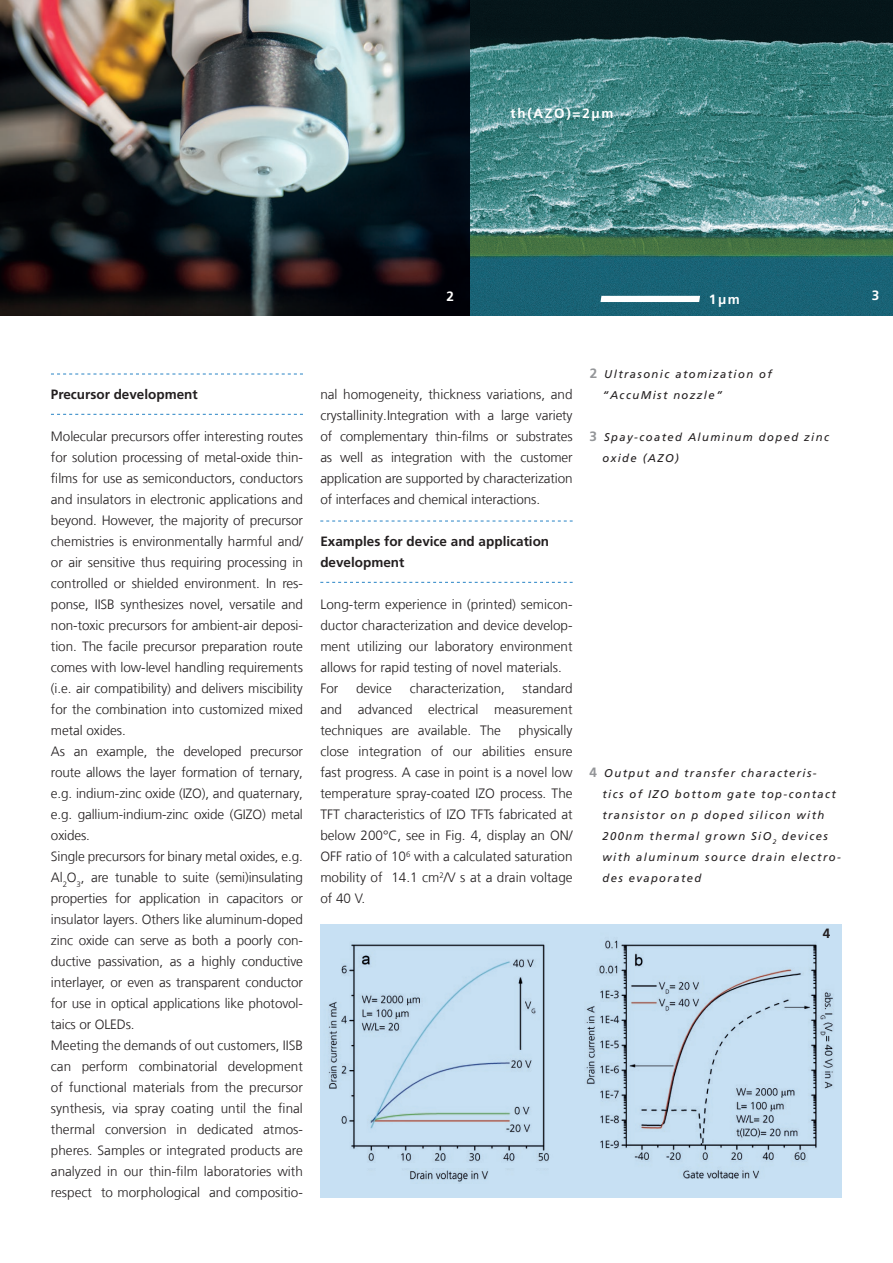
<style>
.page{position:relative;width:893px;height:1263px;background:#fff}
.page>*{position:absolute;margin:0;border:0;box-sizing:border-box;transform-origin:0 0}
.t1{font:300 13.5px/21px "Frutiger LT Com";letter-spacing:-.005em;color:#231f20;text-align:justify}
.t2{font:700 13.5px/21px "Frutiger LT Com";color:#231f20}
.t3{font:700 13.5px "Frutiger LT Com";letter-spacing:.125em;color:#fff}
.t4{font:italic 11.25px/21px "Frutiger LT Com";letter-spacing:.125em;color:#231f20}
.s1{font-weight:700;font-style:normal;font-size:13.5px;color:#939598}
</style>
<div class="page">
<svg style="left:51px;top:374px;width:252px;height:1px"></svg>
<svg style="left:51px;top:414px;width:252px;height:1px"></svg>
<svg style="left:320px;top:521px;width:253px;height:1px"></svg>
<svg style="left:320px;top:582px;width:253px;height:1px"></svg>
<div style="left:320px;top:924px;width:522px;height:273px;background:#c7e0f3"></div>
<img style="left:469px;top:0;width:424px;height:315px">
<img style="left:0;top:0;width:469px;height:315px">
<svg style="left:600px;top:296px;width:100px;height:6px"></svg>
<img style="left:586px;top:940px;width:247px;height:238px">
<img style="left:328px;top:944px;width:221px;height:218px">
<img style="left:410px;top:1169px;width:98px;height:13px">
<p class="t3" style="left:510px;top:105px;width:104px">th(AZO)=2μm</p>
<p class="t3" style="left:446px;top:288px;width:9px">2</p>
<p class="t3" style="left:872px;top:287px;width:9px">3</p>
<p class="t3" style="left:709px;top:291px;width:33px">1μm</p>
<p class="t2" style="left:51px;top:384px;width:148px">Precursor development</p>
<p class="t1" style="left:51px;top:426px;width:254px;text-align:left">Molecular precursors offer interesting routes for solution processing of metal-oxide thin&shy;films for use as semiconductors, conductors and insulators in electronic applications and beyond. However, the majority of precursor chemistries is environmentally harmful and/ or air sensitive thus requiring processing in controlled or shielded environment. In res&shy;ponse, IISB synthesizes novel, versatile and non-toxic precursors for ambient-air deposi&shy;tion. The facile precursor preparation route comes with low-level handling requirements (i.e. air compatibility) and delivers miscibility for the combination into customized mixed metal oxides.<br>As an example, the developed precursor route allows the layer formation of ternary, e.g. indium-zinc oxide (IZO), and quaternary, e.g. gallium-indium-zinc oxide (GIZO) metal oxides.<br>Single precursors for binary metal oxides, e.g.<br>Al<sub>2</sub>O<sub>3</sub>, are tunable to suite (semi)insulating properties for application in capacitors or insulator layers. Others like aluminum-doped zinc oxide can serve as both a poorly con&shy;ductive passivation, as a highly conductive interlayer, or even as transparent conductor for use in optical applications like photovol&shy;taics or OLEDs.<br>Meeting the demands of out customers, IISB can perform combinatorial development of functional materials from the precursor synthesis, via spray coating until the final thermal conversion in dedicated atmos&shy;pheres. Samples or integrated products are analyzed in our thin-film laboratories with respect to morphological and compositio-</p>
<p class="t1" style="left:320px;top:384px;width:254px">nal homogeneity, thickness variations, and crystallinity.Integration with a large variety of complementary thin-films or substrates as well as integration with the customer application are supported by characterization of interfaces and chemical interactions.</p>
<p class="t2" style="left:320px;top:531px;width:230px">Examples for device and application development</p>
<p class="t1" style="left:320px;top:594px;width:254px;text-align:left">Long-term experience in (printed) semicon&shy;ductor characterization and device develop&shy;ment utilizing our laboratory environment allows for rapid testing of novel materials.<br>For</p>
<p class="t1" style="left:320px;top:678px;width:254px;text-indent:202px">standard and advanced electrical measurement techniques are available. The</p>
<p class="t1" style="left:356px;top:678px;width:37px">device</p>
<p class="t1" style="left:410px;top:678px;width:97px">characterization,</p>
<p class="t1" style="left:320px;top:720px;width:254px;text-indent:198px">physically close integration of our abilities ensure fast progress. A case in point is a novel low temperature spray-coated IZO process. The TFT characteristics of IZO TFTs fabricated at below 200°C, see in Fig. 4, display an ON/ OFF ratio of 10<sup>6</sup> with a calculated saturation mobility of 14.1 cm<sup>2</sup>/V s at a drain voltage of 40 V.</p>
<p class="t4" style="left:602px;top:364px;width:171px;text-indent:-13px"><span class="s1">2</span> Ultrasonic atomization of “AccuMist nozzle”</p>
<p class="t4" style="left:602px;top:427px;width:228px;text-indent:-13px"><span class="s1">3</span> Spay-coated Aluminum doped zinc oxide (AZO)</p>
<p class="t4" style="left:602px;top:763px;width:240px;text-indent:-13px"><span class="s1">4</span> Output and transfer characteris-<br>tics of IZO bottom gate top-contact transistor on p doped silicon with<br>200nm thermal grown SiO<sub>2</sub> devices with aluminum source drain electro&shy;des evaporated</p>
<p class="t2" style="left:823px;top:923px;width:9px">4</p>
</div>
